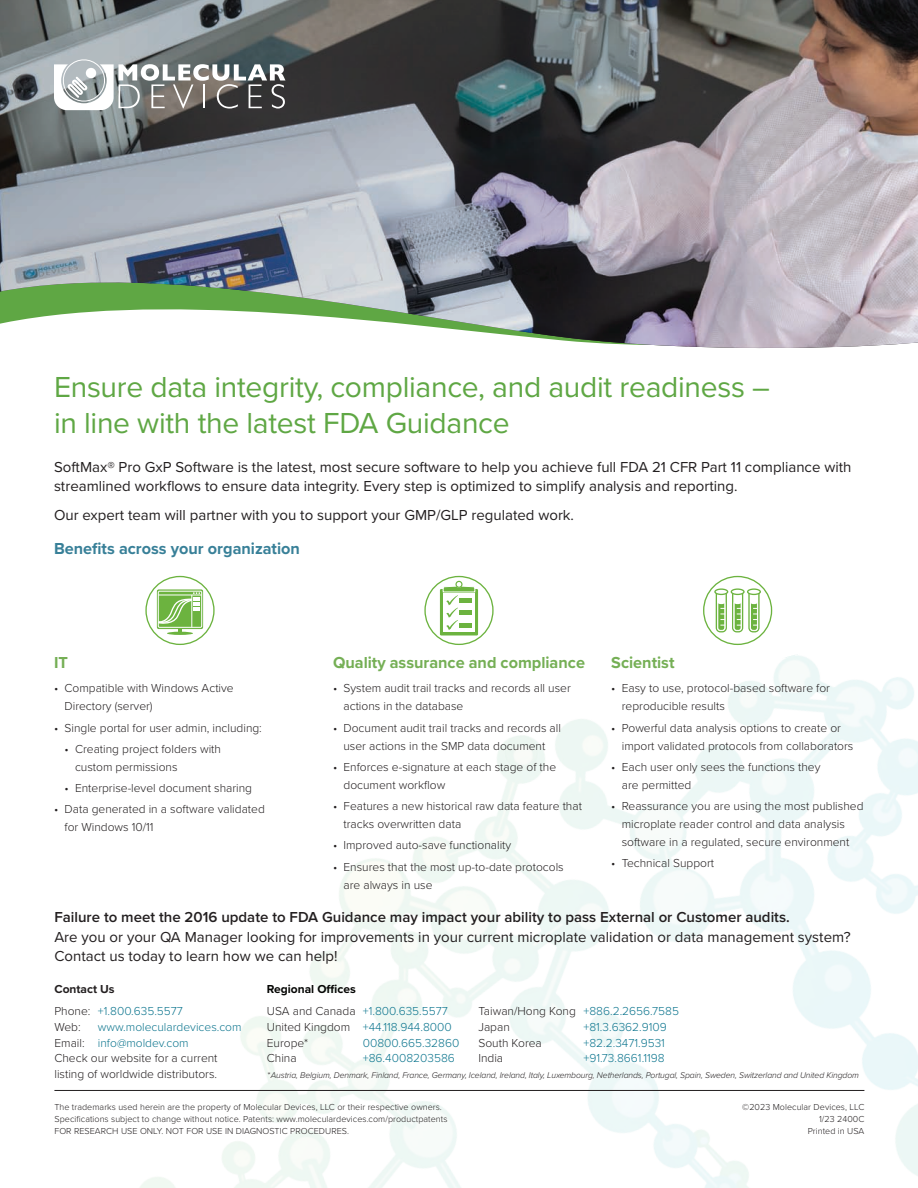
<style>
.page{position:relative;width:918px;height:1188px;background:#fff}
.page>*{position:absolute;margin:0;border:0;box-sizing:border-box;transform-origin:0 0}
.Page_Sub-Title{font:30px/36px "Proxima Nova";letter-spacing:-.01em;color:#5fa744}
.Watch{font:700 16.5px "Proxima Nova";color:#75af55}
.Watch-2{font:700 16.5px "Proxima Nova";color:#388098}
.t1{font:15px/19.5px "Proxima Nova";color:#231f20}
.t2{font:600 15px "Proxima Nova";color:#231f20}
.Body{font:300 12px/18px "Proxima Nova";color:#231f20}
.t3{font:300 12px "Proxima Nova";color:#0c758e}
.t4{font:700 12px "Proxima Nova";color:#040503}
.t5{font:700 12px "Proxima Nova";color:#231f20}
.t6{font:300 9px/12px "Proxima Nova";letter-spacing:.005em;color:#231f20}
.t7{font:italic 300 8.7px "Proxima Nova";letter-spacing:-.01em;color:#231f20}
.s1{color:#231f20}
</style>
<div class="page">
<img style="left:0;top:0;width:918px;height:349px">
<img style="left:140px;top:575px;width:778px;height:613px">
<svg style="left:54px;top:58px;width:231px;height:52px"></svg>
<div style="left:703px;top:576px;width:69px;height:69px;border:1px solid #6cb33f;border-radius:50%"></div>
<div style="left:733px;top:590px;width:10px;height:42px;background:#fff;border-radius:4px"></div>
<div style="left:732px;top:589px;width:11px;height:43px;border:1px solid #6cb33f;border-radius:4px"></div>
<div style="left:734px;top:601px;width:7px;height:29px;background:#6cb33f;border-radius:3px"></div>
<div style="left:734px;top:601px;width:7px;height:30px;border:1px solid #fff;border-radius:3px"></div>
<svg style="left:731px;top:589px;width:13px;height:5px"></svg>
<div style="left:731px;top:588px;width:14px;height:7px;border:1px solid #6cb33f;border-radius:50%"></div>
<svg style="left:734px;top:601px;width:7px;height:25px"></svg>
<div style="left:716px;top:590px;width:10px;height:42px;background:#fff;border-radius:4px"></div>
<div style="left:716px;top:589px;width:11px;height:43px;border:1px solid #6cb33f;border-radius:4px"></div>
<div style="left:718px;top:601px;width:7px;height:29px;background:#6cb33f;border-radius:3px"></div>
<div style="left:717px;top:601px;width:8px;height:30px;border:1px solid #fff;border-radius:3px"></div>
<svg style="left:715px;top:589px;width:13px;height:5px"></svg>
<div style="left:714px;top:588px;width:14px;height:7px;border:1px solid #6cb33f;border-radius:50%"></div>
<svg style="left:718px;top:601px;width:7px;height:25px"></svg>
<div style="left:749px;top:590px;width:10px;height:42px;background:#fff;border-radius:4px"></div>
<div style="left:748px;top:589px;width:12px;height:43px;border:1px solid #6cb33f;border-radius:4px"></div>
<div style="left:750px;top:601px;width:7px;height:29px;background:#6cb33f;border-radius:3px"></div>
<div style="left:750px;top:601px;width:8px;height:30px;border:1px solid #fff;border-radius:3px"></div>
<svg style="left:748px;top:589px;width:12px;height:5px"></svg>
<div style="left:747px;top:588px;width:14px;height:7px;border:1px solid #6cb33f;border-radius:50%"></div>
<svg style="left:750px;top:601px;width:8px;height:25px"></svg>
<div style="left:424px;top:576px;width:70px;height:69px;border:1px solid #6cb33f;border-radius:50%"></div>
<div style="left:440px;top:589px;width:38px;height:46px;background:#6cb33f"></div>
<div style="left:443px;top:593px;width:32px;height:39px;background:#fff"></div>
<svg style="left:442px;top:581px;width:34px;height:49px"></svg>
<div style="left:145px;top:576px;width:70px;height:69px;border:1px solid #6cb33f;border-radius:50%"></div>
<div style="left:157px;top:590px;width:46px;height:39px;border:1px solid #6cb33f"></div>
<hr style="left:167px;top:632px;width:26px;height:3px;background:#6cb33f;border-radius:50%">
<div style="left:158px;top:591px;width:44px;height:37px;border:1px solid #fff"></div>
<hr style="left:158px;top:595px;width:44px;height:1px;background:#fff">
<svg style="left:158px;top:592px;width:42px;height:41px"></svg>
<hr style="left:54px;top:1090px;width:810px;height:1px;background:#231f20">
<p class="Page_Sub-Title" style="left:54px;top:368px;width:718px">Ensure data integrity, compliance, and audit readiness – in line with the latest FDA Guidance</p>
<p class="t1" style="left:54px;top:456px;width:799px">SoftMax® Pro GxP Software is the latest, most secure software to help you achieve full FDA 21 CFR Part 11 compliance with streamlined workflows to ensure data integrity. Every step is optimized to simplify analysis and reporting.</p>
<p class="t1" style="left:54px;top:505px;width:522px">Our expert team will partner with you to support your GMP/GLP regulated work.</p>
<p class="Watch-2" style="left:54px;top:536px;width:248px">Benefits across your organization</p>
<p class="Watch" style="left:54px;top:650px;width:15px">IT</p>
<p class="Body" style="left:64px;top:679px;width:171px;text-indent:-10px">• Compatible with Windows Active<br>Directory (server)</p>
<p class="Body" style="left:54px;top:718px;width:209px">• Single portal for user admin, including:</p>
<p class="Body" style="left:75px;top:739px;width:148px;text-indent:-10px">• Creating project folders with custom permissions</p>
<p class="Body" style="left:64px;top:779px;width:189px">• Enterprise-level document sharing</p>
<p class="Body" style="left:64px;top:800px;width:202px;text-indent:-10px">• Data generated in a software validated for Windows 10/11</p>
<p class="Watch" style="left:333px;top:650px;width:254px">Quality assurance and compliance</p>
<p class="Body" style="left:344px;top:679px;width:229px;text-indent:-10px">• System audit trail tracks and records all user actions in the database</p>
<p class="Body" style="left:333px;top:718px;width:230px;text-align:center">• Document audit trail tracks and records all user actions in the SMP data document</p>
<p class="Body" style="left:344px;top:757px;width:214px;text-indent:-10px">• Enforces e-signature at each stage of the document workflow</p>
<p class="Body" style="left:344px;top:797px;width:240px;text-indent:-10px">• Features a new historical raw data feature that tracks overwritten data</p>
<p class="Body" style="left:333px;top:836px;width:180px">• Improved auto-save functionality</p>
<p class="Body" style="left:344px;top:857px;width:222px;text-indent:-10px">• Ensures that the most up-to-date protocols are always in use</p>
<p class="Watch" style="left:611px;top:650px;width:65px">Scientist</p>
<p class="Body" style="left:622px;top:679px;width:210px;text-indent:-10px">• Easy to use, protocol-based software for reproducible results</p>
<p class="Body" style="left:622px;top:718px;width:233px;text-indent:-10px">• Powerful data analysis options to create or import validated protocols from collaborators</p>
<p class="Body" style="left:622px;top:757px;width:200px;text-indent:-10px">• Each user only sees the functions they are permitted</p>
<p class="Body" style="left:622px;top:797px;width:243px;text-indent:-10px">• Reassurance you are using the most published microplate reader control and data analysis software in a regulated, secure environment</p>
<p class="Body" style="left:611px;top:854px;width:104px">• Technical Support</p>
<p class="t2" style="left:54px;top:908px;width:737px">Failure to meet the 2016 update to FDA Guidance may impact your ability to pass External or Customer audits.</p>
<p class="t1" style="left:54px;top:926px;width:798px">Are you or your QA Manager looking for improvements in your current microplate validation or data management system?<br>Contact us today to learn how we can help!</p>
<p class="t5" style="left:54px;top:980px;width:62px">Contact Us</p>
<p class="t4" style="left:267px;top:980px;width:90px">Regional Offices</p>
<p class="t3" style="left:267px;top:1002px;width:183px"><span class="s1">USA and Canada</span> +1.800.635.5577</p>
<p class="t3" style="left:267px;top:1018px;width:186px"><span class="s1">United Kingdom</span> +44.118.944.8000</p>
<p class="Body" style="left:267px;top:1033px;width:43px">Europe*</p>
<p class="t3" style="left:363px;top:1034px;width:98px">00800.665.32860</p>
<p class="Body" style="left:267px;top:1049px;width:31px">China</p>
<p class="t3" style="left:363px;top:1049px;width:94px">+86.4008203586</p>
<p class="t3" style="left:478px;top:1002px;width:202px"><span class="s1">Taiwan/Hong Kong</span> +886.2.2656.7585</p>
<p class="Body" style="left:478px;top:1017px;width:33px">Japan</p>
<p class="t3" style="left:583px;top:1018px;width:85px">+81.3.6362.9109</p>
<p class="Body" style="left:478px;top:1033px;width:65px">South Korea</p>
<p class="t3" style="left:583px;top:1034px;width:83px">+82.2.3471.9531</p>
<p class="Body" style="left:478px;top:1049px;width:26px">India</p>
<p class="t3" style="left:583px;top:1049px;width:83px">+91.73.8661.1198</p>
<p class="t3" style="left:54px;top:1002px;width:130px"><span class="s1">Phone:</span> +1.800.635.5577</p>
<p class="Body" style="left:54px;top:1017px;width:28px">Web:</p>
<p class="t3" style="left:98px;top:1018px;width:145px">www.moleculardevices.com</p>
<p class="t3" style="left:54px;top:1034px;width:136px"><span class="s1">Email:</span> info@moldev.com</p>
<p class="Body" style="left:54px;top:1050px;width:165px;line-height:15.8px">Check our website for a current listing of worldwide distributors.</p>
<p class="t7" style="left:267px;top:1070px;width:593px">*Austria, Belgium, Denmark, Finland, France, Germany, Iceland, Ireland, Italy, Luxembourg, Netherlands, Portugal, Spain, Sweden, Switzerland and United Kingdom</p>
<p class="t6" style="left:54px;top:1100px;width:395px">The trademarks used herein are the property of Molecular Devices, LLC or their respective owners.<br>Specifications subject to change without notice. Patents: www.moleculardevices.com/productpatents<br>FOR RESEARCH USE ONLY. NOT FOR USE IN DIAGNOSTIC PROCEDURES.</p>
<p class="t6" style="left:742px;top:1100px;width:124px">©2023 Molecular Devices, LLC</p>
<p class="t6" style="left:819px;top:1112px;width:47px">1/23 2400C</p>
<p class="t6" style="left:808px;top:1124px;width:58px">Printed in USA</p>
</div>
